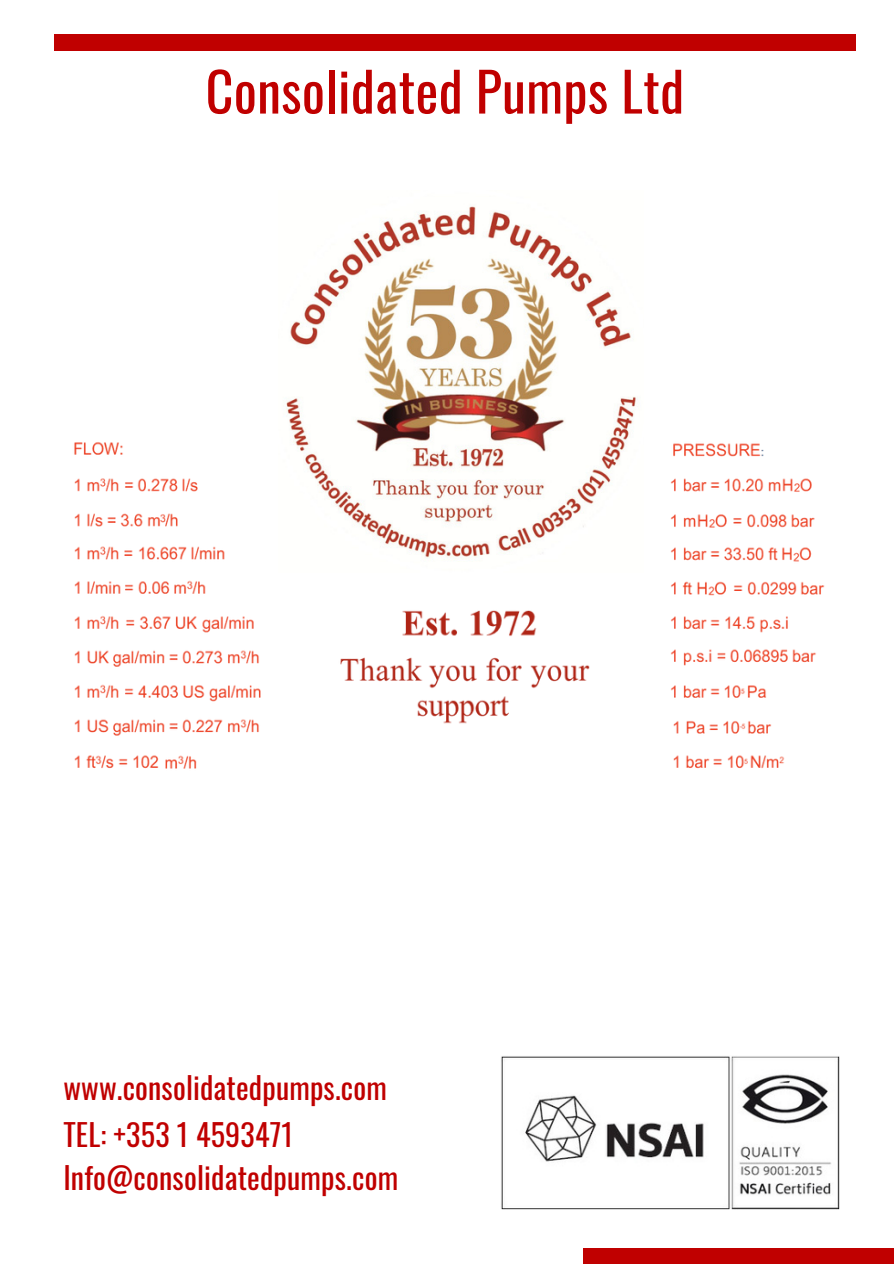
<style>
.page{position:relative;width:894px;height:1264px;background:#fff}
.page>*{position:absolute;margin:0;border:0;box-sizing:border-box;transform-origin:0 0}
.t1{font:54px "Oswald";letter-spacing:.005em;color:#c00000}
.t2{font:30.15px "Oswald";letter-spacing:.005em;color:#c00000}
.t3{font:30px "Oswald";letter-spacing:.005em;color:#c00000}
</style>
<div class="page">
<img style="left:286px;top:206px;width:350px;height:228px">
<img style="left:74px;top:434px;width:751px;height:335px">
<img style="left:501px;top:1056px;width:338px;height:153px">
<div style="left:583px;top:1247px;width:310px;height:16px;background:#c00000"></div>
<div style="left:54px;top:34px;width:801px;height:16px;background:#c00000"></div>
<p class="t1" style="left:205px;top:49px;width:480px">Consolidated Pumps Ltd</p>
<p class="t3" style="left:63px;top:1064px;width:325px">www.consolidatedpumps.com</p>
<p class="t3" style="left:63px;top:1110px;width:231px">TEL: +353 1 4593471</p>
<p class="t2" style="left:63px;top:1154px;width:336px">Info@consolidatedpumps.com</p>
</div>
